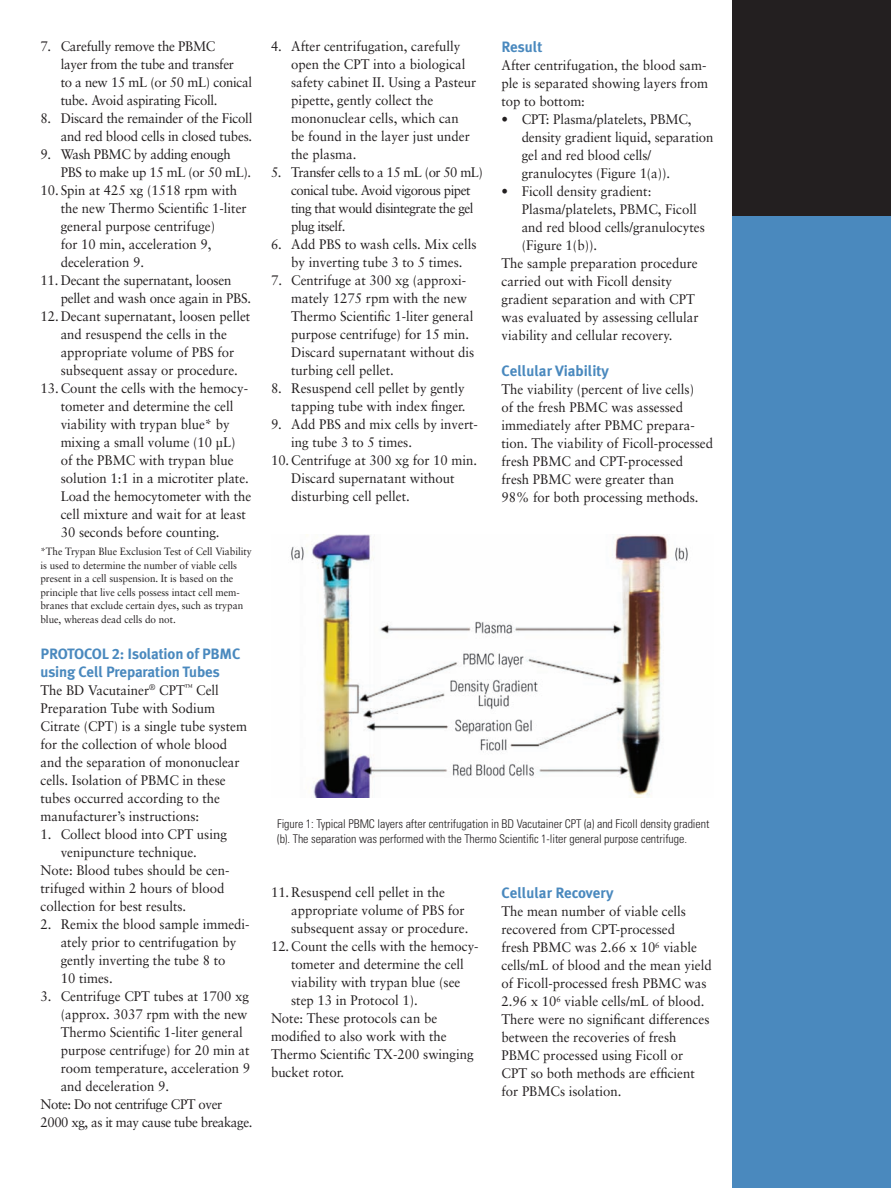
<style>
.page{position:relative;width:891px;height:1188px;background:#fff}
.page>*{position:absolute;margin:0;border:0;box-sizing:border-box;transform-origin:0 0}
.t1{font:700 15px/18px "Meta Plus";letter-spacing:-.01em;color:#4a89be}
.t2{font:13.8px/18px "Sabon";color:#231f20;scale:.95 1}
.t3{font:13.8px/18px "Sabon";letter-spacing:-.02em;color:#231f20;scale:.95 1}
.t4{font:13.8px/18px "Sabon";letter-spacing:-.035em;color:#231f20;scale:.95 1}
.t5{font:13.8px "Sabon";letter-spacing:-.03em;color:#231f20;scale:.95 1}
.t6{font:13.8px/18px "Sabon";letter-spacing:-.025em;color:#231f20;scale:.95 1}
.t7{font:300 condensed 12px/15px "Univers";letter-spacing:-.005em;color:#231f20}
.t8{font:10.5px/13.5px "Sabon";letter-spacing:-.005em;color:#231f20;scale:.95 1}
.s1{font-family:"Meta Bold LF";font-weight:400}
</style>
<div class="page">
<div style="left:732px;top:216px;width:159px;height:972px;background:#4a89be"></div>
<div style="left:732px;top:0;width:159px;height:216px;background:#231f20"></div>
<img style="left:291px;top:535px;width:397px;height:262px">
<p class="t3" style="left:61px;top:38px;width:203px;text-indent:-20px">7. Carefully remove the PBMC<br>layer from the tube and transfer<br>to a new 15 mL (or 50 mL) conical tube. Avoid aspirating Ficoll.</p>
<p class="t2" style="left:40px;top:110px;width:225px;text-align:right">8. Discard the remainder of the Ficoll and red blood cells in closed tubes.</p>
<p class="t6" style="left:61px;top:146px;width:202px;text-indent:-20px">9. Wash PBMC by adding enough<br>PBS to make up 15 mL (or 50 mL).</p>
<p class="t2" style="left:61px;top:182px;width:197px;text-indent:-20px">10. Spin at 425 xg (1518 rpm with the new Thermo Scientific 1-liter general purpose centrifuge)<br>for 10 min, acceleration 9, deceleration 9.</p>
<p class="t2" style="left:61px;top:272px;width:202px;text-indent:-20px">11. Decant the supernatant, loosen pellet and wash once again in PBS.</p>
<p class="t2" style="left:40px;top:308px;width:222px;text-align:center">12. Decant supernatant, loosen pellet and resuspend the cells in the appropriate volume of PBS for subsequent assay or procedure.</p>
<p class="t2" style="left:61px;top:380px;width:202px;text-indent:-20px">13. Count the cells with the hemocy&shy;tometer and determine the cell viability with trypan blue* by mixing a small volume (10 µL)<br>of the PBMC with trypan blue solution 1:1 in a microtiter plate.<br>Load the hemocytometer with the cell mixture and wait for at least<br>30 seconds before counting.</p>
<p class="t8" style="left:40px;top:546px;width:224px">*The Trypan Blue Exclusion Test of Cell Viability is used to determine the number of viable cells present in a cell suspension. It is based on the principle that live cells possess intact cell mem&shy;branes that exclude certain dyes, such as trypan blue, whereas dead cells do not.</p>
<p class="t1" style="left:40px;top:644px;width:201px">PROTOCOL <span class="s1">2</span>: Isolation of PBMC using Cell Preparation Tubes</p>
<p class="t2" style="left:40px;top:682px;width:219px">The BD Vacutainer<sup>®</sup> CPT<sup>™</sup> Cell<br>Preparation Tube with Sodium<br>Citrate (CPT) is a single tube system for the collection of whole blood and the separation of mononuclear cells. Isolation of PBMC in these tubes occurred according to the manufacturer’s instructions:</p>
<p class="t2" style="left:41px;top:826px;width:198px">1. Collect blood into CPT using</p>
<p class="t2" style="left:61px;top:844px;width:145px">venipuncture technique.</p>
<p class="t2" style="left:41px;top:862px;width:200px">Note: Blood tubes should be cen-</p>
<p class="t2" style="left:41px;top:880px;width:195px">trifuged within 2 hours of blood</p>
<p class="t2" style="left:41px;top:898px;width:155px">collection for best results.</p>
<p class="t2" style="left:61px;top:916px;width:200px;text-indent:-20px">2. Remix the blood sample immedi&shy;ately prior to centrifugation by gently inverting the tube 8 to<br>10 times.</p>
<p class="t2" style="left:41px;top:988px;width:221px">3. Centrifuge CPT tubes at 1700 xg</p>
<p class="t2" style="left:61px;top:1006px;width:198px">(approx. 3037 rpm with the new</p>
<p class="t2" style="left:61px;top:1024px;width:193px">Thermo Scientific 1-liter general</p>
<p class="t2" style="left:61px;top:1042px;width:200px">purpose centrifuge) for 20 min at</p>
<p class="t2" style="left:61px;top:1060px;width:201px">room temperature, acceleration 9</p>
<p class="t2" style="left:61px;top:1078px;width:116px">and deceleration 9.</p>
<p class="t5" style="left:41px;top:1098px;width:193px">Note: Do not centrifuge CPT over</p>
<p class="t5" style="left:41px;top:1116px;width:225px">2000 xg, as it may cause tube breakage.</p>
<p class="t2" style="left:291px;top:38px;width:196px;text-indent:-20px">4. After centrifugation, carefully open the CPT into a biological safety cabinet II. Using a Pasteur pipette, gently collect the mononuclear cells, which can<br>be found in the layer just under the plasma.</p>
<p class="t4" style="left:291px;top:164px;width:203px;text-indent:-20px">5. Transfer cells to a 15 mL (or 50 mL) conical tube. Avoid vigorous pipet ting that would disintegrate the gel plug itself.</p>
<p class="t2" style="left:271px;top:236px;width:218px;text-align:center">6. Add PBS to wash cells. Mix cells by inverting tube 3 to 5 times.</p>
<p class="t2" style="left:291px;top:272px;width:194px;text-indent:-20px">7. Centrifuge at 300 xg (approxi&shy;mately 1275 rpm with the new<br>Thermo Scientific 1-liter general purpose centrifuge) for 15 min.<br>Discard supernatant without dis turbing cell pellet.</p>
<p class="t2" style="left:271px;top:380px;width:206px;text-align:right">8. Resuspend cell pellet by gently tapping tube with index finger.</p>
<p class="t2" style="left:291px;top:416px;width:198px;text-indent:-20px">9. Add PBS and mix cells by invert&shy;ing tube 3 to 5 times.</p>
<p class="t2" style="left:291px;top:452px;width:197px;text-indent:-20px">10. Centrifuge at 300 xg for 10 min.<br>Discard supernatant without disturbing cell pellet.</p>
<p class="t1" style="left:501px;top:38px;width:42px">Result</p>
<p class="t2" style="left:501px;top:58px;width:219px;text-align:justify">After centrifugation, the blood sam&shy;ple is separated showing layers from top to bottom:</p>
<p class="t2" style="left:522px;top:112px;width:203px;text-indent:-20px">• CPT: Plasma/platelets, PBMC, density gradient liquid, separation gel and red blood cells/ granulocytes (Figure 1(a)).</p>
<p class="t2" style="left:501px;top:184px;width:159px">• Ficoll density gradient:</p>
<p class="t2" style="left:522px;top:202px;width:186px">Plasma/platelets, PBMC, Ficoll</p>
<p class="t2" style="left:522px;top:220px;width:194px">and red blood cells/granulocytes</p>
<p class="t2" style="left:522px;top:238px;width:81px">(Figure 1(b)).</p>
<p class="t2" style="left:501px;top:256px;width:208px">The sample preparation procedure</p>
<p class="t2" style="left:501px;top:274px;width:181px">carried out with Ficoll density</p>
<p class="t2" style="left:501px;top:292px;width:205px">gradient separation and with CPT</p>
<p class="t2" style="left:501px;top:310px;width:209px">was evaluated by assessing cellular</p>
<p class="t2" style="left:501px;top:328px;width:181px">viability and cellular recovery.</p>
<p class="t1" style="left:501px;top:362px;width:109px">Cellular Viability</p>
<p class="t2" style="left:501px;top:382px;width:224px">The viability (percent of live cells)<br>of the fresh PBMC was assessed immediately after PBMC prepara&shy;tion. The viability of Ficoll-processed fresh PBMC and CPT-processed fresh PBMC were greater than<br>98% for both processing methods.</p>
<p class="t7" style="left:277px;top:818px;width:434px">Figure 1: Typical PBMC layers after centrifugation in BD Vacutainer CPT (a) and Ficoll density gradient (b). The separation was performed with the Thermo Scientific 1-liter general purpose centrifuge.</p>
<p class="t2" style="left:291px;top:884px;width:188px;text-indent:-20px">11. Resuspend cell pellet in the appropriate volume of PBS for subsequent assay or procedure.</p>
<p class="t2" style="left:271px;top:938px;width:220px">12. Count the cells with the hemocy-</p>
<p class="t2" style="left:291px;top:956px;width:183px">tometer and determine the cell</p>
<p class="t2" style="left:291px;top:974px;width:180px">viability with trypan blue (see</p>
<p class="t2" style="left:291px;top:992px;width:135px">step 13 in Protocol 1).</p>
<p class="t2" style="left:271px;top:1010px;width:176px">Note: These protocols can be</p>
<p class="t2" style="left:271px;top:1028px;width:187px">modified to also work with the</p>
<p class="t2" style="left:271px;top:1046px;width:215px">Thermo Scientific TX-200 swinging</p>
<p class="t2" style="left:271px;top:1064px;width:79px">bucket rotor.</p>
<p class="t1" style="left:501px;top:884px;width:114px">Cellular Recovery</p>
<p class="t2" style="left:501px;top:904px;width:223px">The mean number of viable cells recovered from CPT-processed<br>fresh PBMC was 2.66 x 10<sup>6</sup> viable cells/mL of blood and the mean yield of Ficoll-processed fresh PBMC was<br>2.96 x 10<sup>6</sup> viable cells/mL of blood.<br>There were no significant differences between the recoveries of fresh<br>PBMC processed using Ficoll or<br>CPT so both methods are efficient for PBMCs isolation.</p>
</div>
